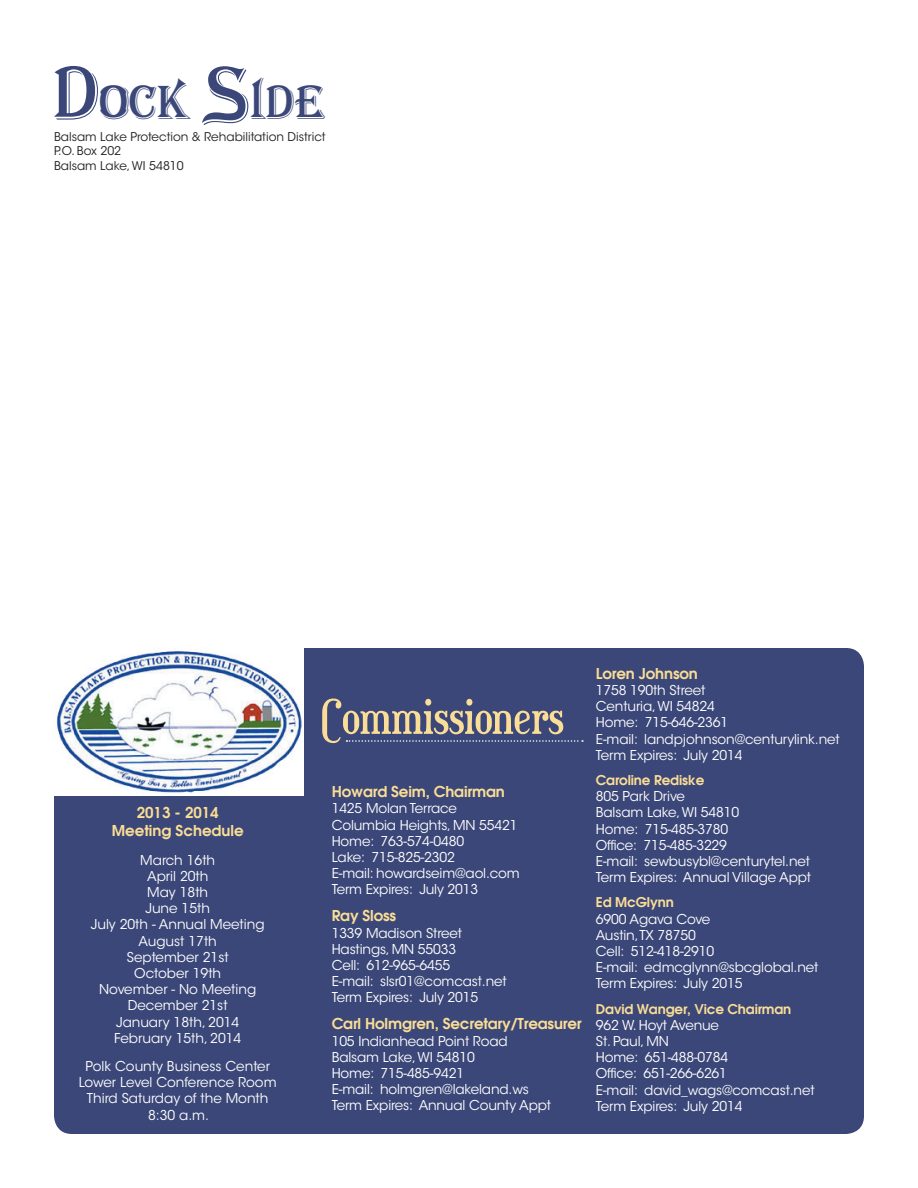
<style>
.page{position:relative;width:918px;height:1188px;background:#fff}
.page>*{position:absolute;margin:0;border:0;box-sizing:border-box;transform-origin:0 0}
.t1{font:51px "Euphorigenic";color:#fadd96}
.t2{font:46.35px "Algerian Mesa Alt Caps";color:#3b4778}
.t3{font:600 15px/18px "Avant Garde";letter-spacing:-.01em;color:#fadd96;text-align:center}
.t4{font:13.5px/16.2px "ITC Avant Garde Std";letter-spacing:-.01em;color:#fff}
.t5{font:600 13.5px "Avant Garde";letter-spacing:-.01em;color:#fadd96}
.t6{font:12px/14.4px "ITC Avant Garde Std";color:#231f20}
.s1{font-size:73.8px}
</style>
<div class="page">
<div style="left:54px;top:648px;width:810px;height:486px;background:#3b4778;border-radius:18px"></div>
<img style="left:54px;top:648px;width:249px;height:147px">
<svg style="left:346px;top:740px;width:237px;height:2px"></svg>
<h2 class="t2" style="left:54px;top:77px;width:274px"><span class="s1">D</span>OCK <span class="s1">S</span>IDE</h2>
<p class="t6" style="left:54px;top:130px;width:273px">Balsam Lake Protection &amp; Rehabilitation District<br>P.O. Box 202<br>Balsam Lake, WI 54810</p>
<p class="t3" style="left:112px;top:804px;width:133px">2013 - 2014<br>Meeting Schedule</p>
<p class="t4" style="left:91px;top:852px;width:175px;text-align:center">March 16th<br>April 20th<br>May 18th<br>June 15th<br>July 20th - Annual Meeting<br>August 17th<br>September 21st<br>October 19th<br>November - No Meeting<br>December 21st<br>January 18th, 2014<br>February 15th, 2014</p>
<p class="t4" style="left:79px;top:1058px;width:199px;text-align:center">Polk County Business Center<br>Lower Level Conference Room<br>Third Saturday of the Month<br>8:30 a.m.</p>
<h1 class="t1" style="left:322px;top:692px;width:244px">Commissioners</h1>
<p class="t3" style="left:332px;top:783px;width:175px">Howard Seim, Chairman</p>
<p class="t4" style="left:332px;top:801px;width:190px">1425 Molan Terrace<br>Columbia Heights, MN 55421<br>Home: 763-574-0480<br>Lake: 715-825-2302<br>E-mail: howardseim@aol.com<br>Term Expires: July 2013</p>
<p class="t3" style="left:332px;top:907px;width:66px">Ray Sloss</p>
<p class="t4" style="left:332px;top:925px;width:177px">1339 Madison Street<br>Hastings, MN 55033<br>Cell: 612-965-6455<br>E-mail: slsr01@comcast.net<br>Term Expires: July 2015</p>
<p class="t3" style="left:332px;top:1015px;width:252px">Carl Holmgren, Secretary/Treasurer</p>
<p class="t4" style="left:332px;top:1033px;width:221px">105 Indianhead Point Road<br>Balsam Lake, WI 54810<br>Home: 715-485-9421<br>E-mail: holmgren@lakeland.ws<br>Term Expires: Annual County Appt</p>
<p class="t3" style="left:596px;top:664px;width:103px">Loren Johnson</p>
<p class="t4" style="left:596px;top:682px;width:245px">1758 190th Street<br>Centuria, WI 54824<br>Home: 715-646-2361<br>E-mail: landpjohnson@centurylink.net<br>Term Expires: July 2014</p>
<p class="t5" style="left:596px;top:771px;width:110px">Caroline Rediske</p>
<p class="t4" style="left:596px;top:788px;width:217px">805 Park Drive<br>Balsam Lake, WI 54810<br>Home: 715-485-3780<br>Office: 715-485-3229<br>E-mail: sewbusybl@centurytel.net<br>Term Expires: Annual Village Appt</p>
<p class="t5" style="left:596px;top:893px;width:79px">Ed McGlynn</p>
<p class="t4" style="left:596px;top:911px;width:224px">6900 Agava Cove<br>Austin,TX 78750<br>Cell: 512-418-2910<br>E-mail: edmcglynn@sbcglobal.net<br>Term Expires: July 2015</p>
<p class="t5" style="left:596px;top:1000px;width:197px">David Wanger, Vice Chairman</p>
<p class="t4" style="left:596px;top:1017px;width:220px">962 W. Hoyt Avenue<br>St. Paul, MN<br>Home: 651-488-0784<br>Office: 651-266-6261<br>E-mail: david_wags@comcast.net<br>Term Expires: July 2014</p>
</div>
